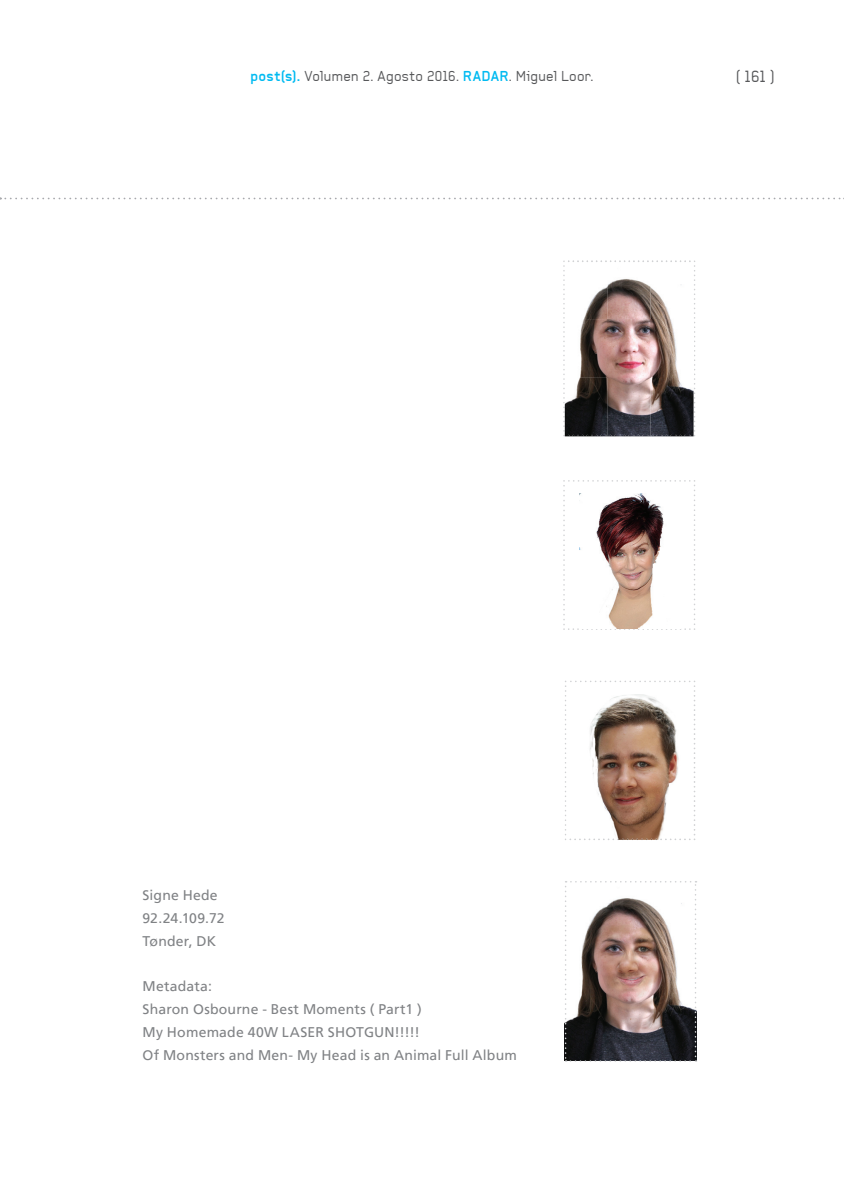
<style>
.page{position:relative;width:844px;height:1191px;background:#fff}
.page>*{position:absolute;margin:0;border:0;box-sizing:border-box;transform-origin:0 0}
.t1{font:15.75px "Baksheesh";color:#57585a}
.t2{font:14px/22.8px "Frutiger LT";letter-spacing:.015em;color:#808285}
.t3{font:14px "Baksheesh";letter-spacing:.025em;color:#57585a}
.s1{font-weight:700;color:#00baf1}
</style>
<div class="page">
<svg style="left:0;top:198px;width:844px;height:1px"></svg>
<img style="left:564px;top:881px;width:132px;height:181px">
<svg style="left:563px;top:480px;width:132px;height:150px"></svg>
<img style="left:579px;top:494px;width:101px;height:134px">
<svg style="left:565px;top:680px;width:130px;height:160px"></svg>
<svg style="left:563px;top:260px;width:132px;height:176px"></svg>
<img style="left:564px;top:260px;width:129px;height:176px">
<img style="left:564px;top:266px;width:1px;height:165px">
<img style="left:577px;top:435px;width:113px;height:1px">
<img style="left:586px;top:260px;width:104px;height:2px">
<p class="t3" style="left:250px;top:68px;width:345px"><span class="s1">post(s).</span> Volumen 2. Agosto 2016. <span class="s1">RADAR</span>. Miguel Loor.</p>
<p class="t1" style="left:736px;top:68px;width:40px">( 161 )</p>
<p class="t2" style="left:142px;top:884px;width:84px">Signe Hede<br>92.24.109.72<br>Tønder, DK</p>
<p class="t2" style="left:142px;top:975px;width:376px">Metadata:<br>Sharon Osbourne - Best Moments ( Part1 )<br>My Homemade 40W LASER SHOTGUN!!!!!<br>Of Monsters and Men- My Head is an Animal Full Album</p>
</div>
